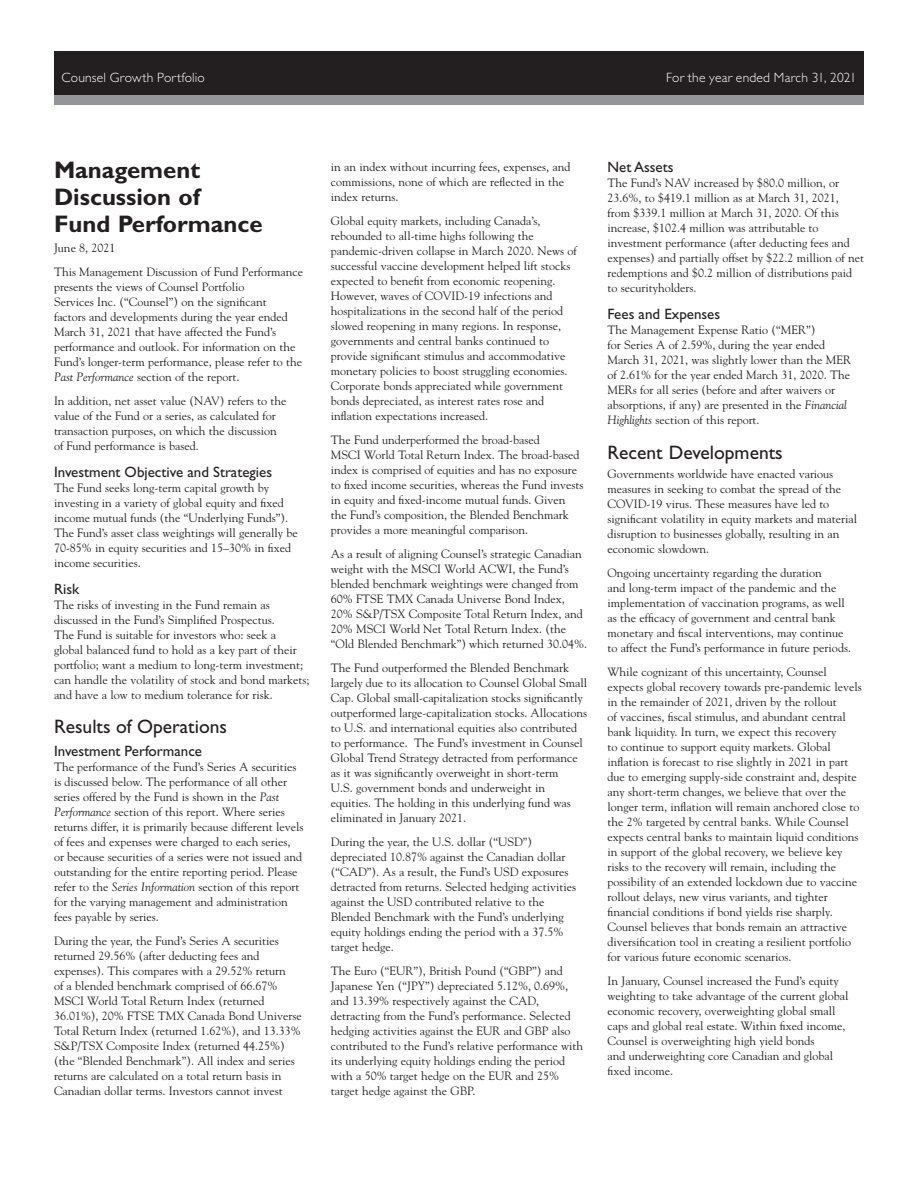
<style>
.page{position:relative;width:918px;height:1188px;background:#fff}
.page>*{position:absolute;margin:0;border:0;box-sizing:border-box;transform-origin:0 0}
.Head_with_date{font:700 24px/27px "Gill Sans Std";color:#231f20}
._2nd_Subhead{font:19.5px "Gill Sans Std";color:#231f20}
.Subhead_Bold{font:19.5px "Gill Sans Std";color:#231f20}
._2nd_Subhead-2{font:15px "Gill Sans Std";color:#231f20}
.t1{font:300 13.5px "Gill Sans Std";letter-spacing:.015em;color:#fff}
.Body_Copy{font:12px/15px "Goudy Std";color:#231f20}
.s1{font-style:italic}
</style>
<div class="page">
<div style="left:54px;top:51px;width:810px;height:52px;background:#231f20"></div>
<div style="left:54px;top:95px;width:810px;height:10px;background:#939598"></div>
<p class="t1" style="left:62px;top:70px;width:145px">Counsel Growth Portfolio</p>
<p class="t1" style="left:666px;top:70px;width:192px">For the year ended March 31, 2021</p>
<p class="Head_with_date" style="left:54px;top:157px;width:210px">Management<br>Discussion of<br>Fund Performance</p>
<p class="Body_Copy" style="left:54px;top:240px;width:63px">June 8, 2021</p>
<p class="Body_Copy" style="left:54px;top:264px;width:251px">This Management Discussion of Fund Performance presents the views of Counsel Portfolio<br>Services Inc. (“Counsel”) on the significant<br>factors and developments during the year ended March 31, 2021 that have affected the Fund’s performance and outlook. For information on the Fund’s longer-term performance, please refer to the <span class="s1">Past Performance</span> section of the report.</p>
<p class="Body_Copy" style="left:54px;top:393px;width:234px">In addition, net asset value (NAV) refers to the value of the Fund or a series, as calculated for transaction purposes, on which the discussion of Fund performance is based.</p>
<p class="_2nd_Subhead-2" style="left:54px;top:463px;width:220px">Investment Objective and Strategies</p>
<p class="Body_Copy" style="left:54px;top:480px;width:245px">The Fund seeks long-term capital growth by investing in a variety of global equity and fixed income mutual funds (the “Underlying Funds”).<br>The Fund’s asset class weightings will generally be 70-85% in equity securities and 15–30% in fixed income securities.</p>
<p class="_2nd_Subhead-2" style="left:54px;top:580px;width:27px">Risk</p>
<p class="Body_Copy" style="left:54px;top:597px;width:257px">The risks of investing in the Fund remain as discussed in the Fund’s Simplified Prospectus.<br>The Fund is suitable for investors who: seek a<br>global balanced fund to hold as a key part of their portfolio; want a medium to long-term investment; can handle the volatility of stock and bond markets; and have a low to medium tolerance for risk.</p>
<p class="_2nd_Subhead" style="left:54px;top:715px;width:175px">Results of Operations</p>
<p class="_2nd_Subhead-2" style="left:54px;top:742px;width:150px">Investment Performance</p>
<p class="Body_Copy" style="left:54px;top:759px;width:251px">The performance of the Fund’s Series A securities is discussed below. The performance of all other series offered by the Fund is shown in the <span class="s1">Past Performance</span> section of this report. Where series returns differ, it is primarily because different levels of fees and expenses were charged to each series, or because securities of a series were not issued and outstanding for the entire reporting period. Please refer to the <span class="s1">Series Information</span> section of this report for the varying management and administration fees payable by series.</p>
<p class="Body_Copy" style="left:54px;top:933px;width:249px">During the year, the Fund’s Series A securities returned 29.56% (after deducting fees and expenses). This compares with a 29.52% return<br>of a blended benchmark comprised of 66.67% MSCI World Total Return Index (returned 36.01%), 20% FTSE TMX Canada Bond Universe Total Return Index (returned 1.62%), and 13.33% S&amp;P/TSX Composite Index (returned 44.25%) (the “Blended Benchmark”). All index and series returns are calculated on a total return basis in Canadian dollar terms. Investors cannot invest</p>
<p class="Body_Copy" style="left:331px;top:159px;width:241px">in an index without incurring fees, expenses, and commissions, none of which are reflected in the index returns.</p>
<p class="Body_Copy" style="left:331px;top:213px;width:248px">Global equity markets, including Canada’s, rebounded to all-time highs following the pandemic-driven collapse in March 2020. News of successful vaccine development helped lift stocks expected to benefit from economic reopening.<br>However, waves of COVID-19 infections and hospitalizations in the second half of the period slowed reopening in many regions. In response, governments and central banks continued to provide significant stimulus and accommodative monetary policies to boost struggling economies.<br>Corporate bonds appreciated while government bonds depreciated, as interest rates rose and inflation expectations increased.</p>
<p class="Body_Copy" style="left:331px;top:432px;width:254px">The Fund underperformed the broad-based<br>MSCI World Total Return Index. The broad-based index is comprised of equities and has no exposure to fixed income securities, whereas the Fund invests in equity and fixed-income mutual funds. Given the Fund’s composition, the Blended Benchmark provides a more meaningful comparison.</p>
<p class="Body_Copy" style="left:331px;top:546px;width:258px">As a result of aligning Counsel’s strategic Canadian weight with the MSCI World ACWI, the Fund’s blended benchmark weightings were changed from 60% FTSE TMX Canada Universe Bond Index, 20% S&amp;P/TSX Composite Total Return Index, and 20% MSCI World Net Total Return Index. (the “Old Blended Benchmark”) which returned 30.04%.</p>
<p class="Body_Copy" style="left:331px;top:660px;width:258px">The Fund outperformed the Blended Benchmark largely due to its allocation to Counsel Global Small Cap. Global small-capitalization stocks significantly outperformed large-capitalization stocks. Allocations to U.S. and international equities also contributed to performance. The Fund’s investment in Counsel Global Trend Strategy detracted from performance as it was significantly overweight in short-term<br>U.S. government bonds and underweight in equities. The holding in this underlying fund was eliminated in January 2021.</p>
<p class="Body_Copy" style="left:331px;top:834px;width:247px">During the year, the U.S. dollar (“USD”) depreciated 10.87% against the Canadian dollar (“CAD”). As a result, the Fund’s USD exposures detracted from returns. Selected hedging activities against the USD contributed relative to the Blended Benchmark with the Fund’s underlying equity holdings ending the period with a 37.5% target hedge.</p>
<p class="Body_Copy" style="left:331px;top:963px;width:254px">The Euro (“EUR”), British Pound (“GBP”) and Japanese Yen (“JPY”) depreciated 5.12%, 0.69%, and 13.39% respectively against the CAD, detracting from the Fund’s performance. Selected hedging activities against the EUR and GBP also contributed to the Fund’s relative performance with its underlying equity holdings ending the period with a 50% target hedge on the EUR and 25% target hedge against the GBP.</p>
<p class="_2nd_Subhead-2" style="left:608px;top:159px;width:68px">Net Assets</p>
<p class="Body_Copy" style="left:608px;top:175px;width:258px">The Fund’s NAV increased by $80.0 million, or 23.6%, to $419.1 million as at March 31, 2021, from $339.1 million at March 31, 2020. Of this increase, $102.4 million was attributable to investment performance (after deducting fees and expenses) and partially offset by $22.2 million of net redemptions and $0.2 million of distributions paid to securityholders.</p>
<p class="_2nd_Subhead-2" style="left:608px;top:306px;width:114px">Fees and Expenses</p>
<p class="Body_Copy" style="left:608px;top:322px;width:245px">The Management Expense Ratio (“MER”)<br>for Series A of 2.59%, during the year ended March 31, 2021, was slightly lower than the MER of 2.61% for the year ended March 31, 2020. The MERs for all series (before and after waivers or absorptions, if any) are presented in the <span class="s1">Financial Highlights</span> section of this report.</p>
<p class="Subhead_Bold" style="left:608px;top:441px;width:177px">Recent Developments</p>
<p class="Body_Copy" style="left:608px;top:466px;width:251px">Governments worldwide have enacted various measures in seeking to combat the spread of the COVID-19 virus. These measures have led to significant volatility in equity markets and material disruption to businesses globally, resulting in an economic slowdown.</p>
<p class="Body_Copy" style="left:608px;top:565px;width:245px">Ongoing uncertainty regarding the duration<br>and long-term impact of the pandemic and the implementation of vaccination programs, as well as the efficacy of government and central bank monetary and fiscal interventions, may continue to affect the Fund’s performance in future periods.</p>
<p class="Body_Copy" style="left:608px;top:664px;width:256px">While cognizant of this uncertainty, Counsel expects global recovery towards pre-pandemic levels in the remainder of 2021, driven by the rollout<br>of vaccines, fiscal stimulus, and abundant central bank liquidity. In turn, we expect this recovery<br>to continue to support equity markets. Global inflation is forecast to rise slightly in 2021 in part due to emerging supply-side constraint and, despite any short-term changes, we believe that over the longer term, inflation will remain anchored close to the 2% targeted by central banks. While Counsel expects central banks to maintain liquid conditions in support of the global recovery, we believe key risks to the recovery will remain, including the possibility of an extended lockdown due to vaccine rollout delays, new virus variants, and tighter financial conditions if bond yields rise sharply.<br>Counsel believes that bonds remain an attractive diversification tool in creating a resilient portfolio for various future economic scenarios.</p>
<p class="Body_Copy" style="left:608px;top:973px;width:243px">In January, Counsel increased the Fund’s equity weighting to take advantage of the current global economic recovery, overweighting global small caps and global real estate. Within fixed income, Counsel is overweighting high yield bonds<br>and underweighting core Canadian and global fixed income.</p>
</div>
